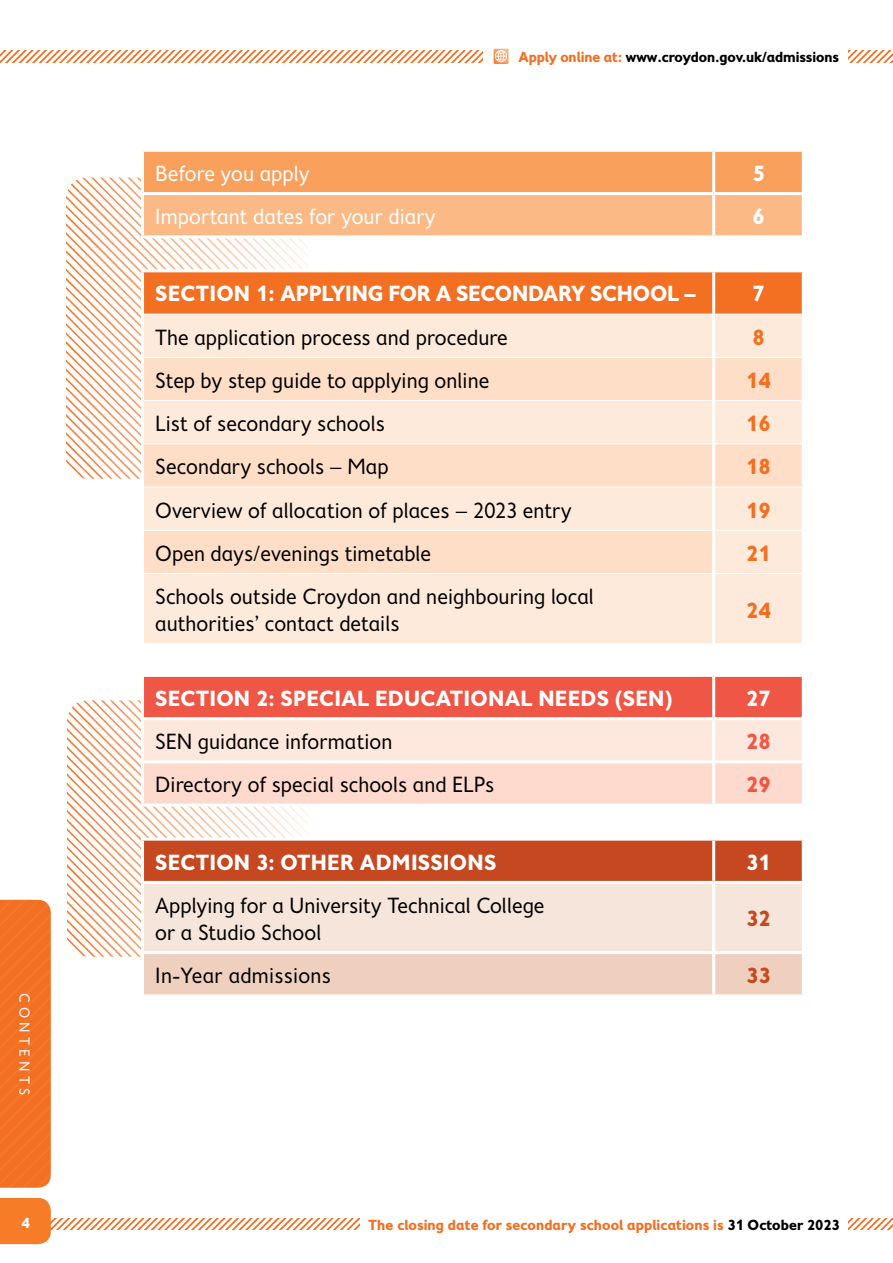
<style>
.page{position:relative;width:893px;height:1263px;background:#fff}
.page>*{position:absolute;margin:0;border:0;box-sizing:border-box;transform-origin:0 0}
.t1{font:22.5px/27px "Fiendstar";letter-spacing:-.01em;color:#000}
.t2{font:700 22.5px "Fiendstar";letter-spacing:-.01em;color:#fff}
.t3{font:22.5px "Fiendstar";letter-spacing:-.01em;color:#fff}
.t4{font:700 22.5px "Fiendstar";letter-spacing:-.03em;color:#fff}
.t5{font:700 22.5px "Fiendstar";letter-spacing:-.01em;color:#f36f21}
.t6{font:700 22.5px "Fiendstar";color:#f05645}
.t7{font:700 22.5px "Fiendstar";color:#c64820}
.t8{font:700 15px "Fiendstar";letter-spacing:-.01em;color:#f36f21}
.t9{font:700 15px "Fiendstar";letter-spacing:-.02em;color:#000}
.t10{font:15px "Fiendstar";letter-spacing:.28em;color:#fff}
.t11{font:700 15px "Fiendstar";color:#fff}
.s1{color:#f36f21}
.s2{color:#000}
</style>
<div class="page">
<img style="left:493px;top:49px;width:16px;height:15px">
<svg style="left:848px;top:1218px;width:45px;height:12px"></svg>
<svg style="left:51px;top:1218px;width:309px;height:12px"></svg>
<div style="left:0;top:1198px;width:51px;height:46px;background:#f77c28"></div>
<svg style="left:848px;top:51px;width:45px;height:12px"></svg>
<svg style="left:0;top:51px;width:483px;height:12px"></svg>
<img style="left:67px;top:700px;width:242px;height:257px">
<img style="left:66px;top:178px;width:242px;height:301px">
<svg style="left:144px;top:152px;width:658px;height:83px;background:#faac71"></svg>
<div style="left:144px;top:272px;width:658px;height:42px;background:#f36f21"></div>
<div style="left:144px;top:315px;width:658px;height:328px;background:#feeadb"></div>
<svg style="left:144px;top:358px;width:658px;height:215px;background:#fee3cf"></svg>
<div style="left:143px;top:675px;width:571px;height:44px;background:#f05645"></div>
<div style="left:714px;top:675px;width:89px;height:44px;background:#f05645"></div>
<svg style="left:144px;top:720px;width:658px;height:84px;background:#fde1d5"></svg>
<div style="left:144px;top:841px;width:658px;height:40px;background:#c64820"></div>
<div style="left:144px;top:884px;width:658px;height:67px;background:#f6e5da"></div>
<div style="left:144px;top:954px;width:658px;height:40px;background:#efd0be"></div>
<hr style="left:144px;top:530px;width:568px;height:1px;background:#fff">
<hr style="left:715px;top:530px;width:87px;height:1px;background:#fff">
<hr style="left:144px;top:314px;width:568px;height:1px;background:#fff">
<hr style="left:144px;top:357px;width:568px;height:1px;background:#fff">
<hr style="left:715px;top:357px;width:87px;height:1px;background:#fff">
<hr style="left:144px;top:400px;width:568px;height:1px;background:#fff">
<hr style="left:144px;top:443px;width:568px;height:1px;background:#fff">
<hr style="left:144px;top:487px;width:568px;height:1px;background:#fff">
<hr style="left:715px;top:400px;width:87px;height:1px;background:#fff">
<hr style="left:715px;top:443px;width:87px;height:1px;background:#fff">
<hr style="left:715px;top:487px;width:87px;height:1px;background:#fff">
<hr style="left:141px;top:152px;width:3px;height:40px;background:#fff">
<hr style="left:712px;top:152px;width:3px;height:40px;background:#fff">
<hr style="left:141px;top:192px;width:573px;height:3px;background:#fff">
<hr style="left:141px;top:195px;width:3px;height:40px;background:#fff">
<hr style="left:714px;top:192px;width:91px;height:3px;background:#fff">
<hr style="left:712px;top:195px;width:3px;height:40px;background:#fff">
<hr style="left:141px;top:235px;width:573px;height:3px;background:#fff">
<hr style="left:141px;top:269px;width:573px;height:3px;background:#fff">
<hr style="left:141px;top:272px;width:3px;height:42px;background:#fff">
<hr style="left:712px;top:272px;width:3px;height:42px;background:#fff">
<hr style="left:141px;top:314px;width:3px;height:43px;background:#fff">
<hr style="left:712px;top:314px;width:3px;height:43px;background:#fff">
<hr style="left:141px;top:357px;width:3px;height:44px;background:#fff">
<hr style="left:712px;top:357px;width:3px;height:44px;background:#fff">
<hr style="left:141px;top:401px;width:3px;height:43px;background:#fff">
<hr style="left:712px;top:401px;width:3px;height:43px;background:#fff">
<hr style="left:141px;top:444px;width:3px;height:43px;background:#fff">
<hr style="left:712px;top:444px;width:3px;height:43px;background:#fff">
<hr style="left:712px;top:487px;width:3px;height:43px;background:#fff">
<hr style="left:712px;top:530px;width:3px;height:43px;background:#fff">
<hr style="left:141px;top:674px;width:573px;height:3px;background:#fff">
<hr style="left:141px;top:677px;width:3px;height:40px;background:#fff">
<hr style="left:714px;top:674px;width:91px;height:3px;background:#fff">
<hr style="left:712px;top:677px;width:3px;height:40px;background:#fff">
<hr style="left:802px;top:677px;width:3px;height:40px;background:#fff">
<hr style="left:141px;top:717px;width:573px;height:3px;background:#fff">
<hr style="left:141px;top:720px;width:3px;height:40px;background:#fff">
<hr style="left:714px;top:717px;width:91px;height:3px;background:#fff">
<hr style="left:712px;top:720px;width:3px;height:40px;background:#fff">
<hr style="left:141px;top:760px;width:573px;height:3px;background:#fff">
<hr style="left:141px;top:763px;width:3px;height:41px;background:#fff">
<hr style="left:714px;top:760px;width:91px;height:3px;background:#fff">
<hr style="left:712px;top:763px;width:3px;height:41px;background:#fff">
<hr style="left:141px;top:804px;width:573px;height:3px;background:#fff">
<hr style="left:141px;top:838px;width:573px;height:3px;background:#fff">
<hr style="left:141px;top:841px;width:3px;height:40px;background:#fff">
<hr style="left:712px;top:841px;width:3px;height:40px;background:#fff">
<hr style="left:141px;top:881px;width:573px;height:3px;background:#fff">
<hr style="left:141px;top:884px;width:3px;height:67px;background:#fff">
<hr style="left:712px;top:884px;width:3px;height:67px;background:#fff">
<hr style="left:141px;top:951px;width:573px;height:3px;background:#fff">
<hr style="left:141px;top:954px;width:3px;height:40px;background:#fff">
<hr style="left:712px;top:954px;width:3px;height:40px;background:#fff">
<hr style="left:714px;top:573px;width:88px;height:1px;background:#fff">
<hr style="left:144px;top:573px;width:570px;height:1px;background:#fff">
<hr style="left:712px;top:574px;width:3px;height:69px;background:#fff">
<img style="left:0;top:900px;width:51px;height:288px">
<p class="t9" style="left:518px;top:48px;width:322px"><span class="s1">Apply online at:</span> www.croydon.gov.uk/admissions</p>
<p class="t3" style="left:155px;top:161px;width:156px">Before you apply</p>
<p class="t2" style="left:752px;top:160px;width:14px">5</p>
<p class="t3" style="left:155px;top:204px;width:282px">Important dates for your diary</p>
<p class="t2" style="left:752px;top:204px;width:14px">6</p>
<p class="t4" style="left:155px;top:281px;width:542px">SECTION 1: APPLYING FOR A SECONDARY SCHOOL –</p>
<p class="t2" style="left:752px;top:281px;width:14px">7</p>
<p class="t1" style="left:155px;top:323px;width:354px">The application process and procedure</p>
<p class="t5" style="left:752px;top:324px;width:14px">8</p>
<p class="t1" style="left:155px;top:367px;width:336px">Step by step guide to applying online</p>
<p class="t5" style="left:746px;top:367px;width:26px">14</p>
<p class="t1" style="left:155px;top:410px;width:231px">List of secondary schools</p>
<p class="t5" style="left:746px;top:411px;width:26px">16</p>
<p class="t1" style="left:155px;top:453px;width:235px">Secondary schools – Map</p>
<p class="t5" style="left:746px;top:454px;width:26px">18</p>
<p class="t1" style="left:155px;top:496px;width:418px">Overview of allocation of places – 2023 entry</p>
<p class="t5" style="left:746px;top:497px;width:26px">19</p>
<p class="t1" style="left:155px;top:540px;width:278px">Open days/evenings timetable</p>
<p class="t5" style="left:746px;top:540px;width:26px">21</p>
<p class="t1" style="left:155px;top:583px;width:440px">Schools outside Croydon and neighbouring local authorities’ contact details</p>
<p class="t5" style="left:746px;top:597px;width:26px">24</p>
<p class="t2" style="left:155px;top:685px;width:519px">SECTION 2: SPECIAL EDUCATIONAL NEEDS (SEN)</p>
<p class="t2" style="left:746px;top:685px;width:26px">27</p>
<p class="t1" style="left:155px;top:728px;width:239px">SEN guidance information</p>
<p class="t6" style="left:746px;top:729px;width:26px">28</p>
<p class="t1" style="left:155px;top:771px;width:341px">Directory of special schools and ELPs</p>
<p class="t6" style="left:746px;top:772px;width:26px">29</p>
<p class="t2" style="left:155px;top:849px;width:343px">SECTION 3: OTHER ADMISSIONS</p>
<p class="t2" style="left:746px;top:849px;width:26px">31</p>
<p class="t1" style="left:155px;top:892px;width:391px">Applying for a University Technical College or a Studio School</p>
<p class="t7" style="left:746px;top:906px;width:26px">32</p>
<p class="t10" style="left:33px;top:993px;width:103px;rotate:90deg">CONTENTS</p>
<p class="t1" style="left:155px;top:962px;width:177px">In-Year admissions</p>
<p class="t7" style="left:746px;top:963px;width:26px">33</p>
<p class="t11" style="left:22px;top:1214px;width:10px">4</p>
<p class="t8" style="left:368px;top:1216px;width:473px">The closing date for secondary school applications is <span class="s2">31 October 2023</span></p>
</div>
